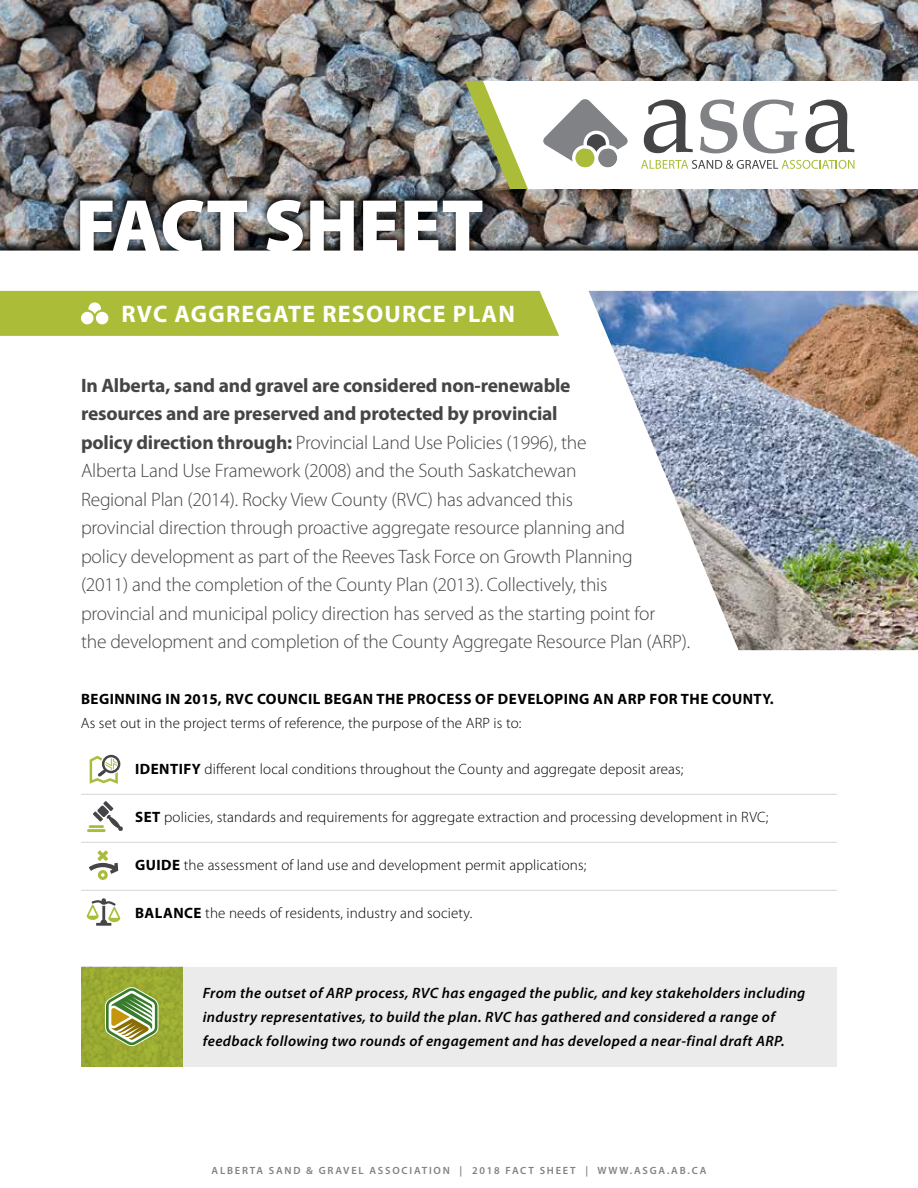
<style>
.page{position:relative;width:918px;height:1188px;background:#fff}
.page>*{position:absolute;margin:0;border:0;box-sizing:border-box;transform-origin:0 0}
.t1{font:700 24px "Myriad Pro";letter-spacing:.05em;color:#fff}
.t2{font:300 19.5px/28.5px "Myriad Pro";letter-spacing:-.01em;color:#454548}
.t3{font:300 15px "Myriad Pro";letter-spacing:.01em;color:#000}
.t4{font:italic 600 15px/24px "Myriad Pro";letter-spacing:.025em;color:#000}
.t5{font:700 15px "Myriad Pro";letter-spacing:.03em;color:#000}
.t6{font:600 10.5px "Myriad Pro";letter-spacing:.17em;color:#808285}
.s1{font-weight:700}
</style>
<div class="page">
<img style="left:0;top:0;width:918px;height:190px">
<div style="left:0;top:190px;width:918px;height:142px;background:#000;opacity:.8"></div>
<img style="left:0;top:200px;width:918px;height:64px">
<div style="left:0;top:264px;width:918px;height:924px;background:#fff"></div>
<svg style="left:465px;top:81px;width:18px;height:108px;background:#a1ad98"></svg>
<svg style="left:483px;top:81px;width:435px;height:108px"></svg>
<svg style="left:542px;top:99px;width:86px;height:72px"></svg>
<svg style="left:644px;top:100px;width:49px;height:53px"></svg>
<svg style="left:700px;top:99px;width:37px;height:54px"></svg>
<svg style="left:743px;top:99px;width:54px;height:54px"></svg>
<svg style="left:805px;top:100px;width:49px;height:53px"></svg>
<svg style="left:641px;top:160px;width:214px;height:9px"></svg>
<div style="left:0;top:291px;width:559px;height:45px;background:#abbd38"></div>
<div style="left:81px;top:312px;width:13px;height:12px;background:#fff;border-radius:50%"></div>
<div style="left:96px;top:312px;width:12px;height:12px;background:#fff;border-radius:50%"></div>
<div style="left:183px;top:967px;width:654px;height:99px;background:#ecebeb"></div>
<img style="left:81px;top:967px;width:102px;height:99px">
<svg style="left:105px;top:987px;width:54px;height:59px"></svg>
<hr style="left:81px;top:794px;width:756px;height:1px;background:#d6d5d5">
<hr style="left:81px;top:842px;width:756px;height:1px;background:#d6d5d5">
<hr style="left:81px;top:890px;width:756px;height:1px;background:#d6d5d5">
<svg style="left:90px;top:755px;width:30px;height:29px"></svg>
<svg style="left:93px;top:801px;width:30px;height:30px"></svg>
<hr style="left:89px;top:825px;width:15px;height:3px;background:#abbd38">
<hr style="left:87px;top:829px;width:19px;height:3px;background:#abbd38">
<svg style="left:87px;top:898px;width:33px;height:28px"></svg>
<svg style="left:89px;top:850px;width:29px;height:30px"></svg>
<img style="left:589px;top:291px;width:329px;height:359px">
<p class="t1" style="left:122px;top:299px;width:395px">RVC AGGREGATE RESOURCE PLAN</p>
<p class="t2" style="left:81px;top:371px;width:611px"><span class="s1">In Alberta, sand and gravel are considered non-renewable<br>resources and are preserved and protected by provincial<br>policy direction through:</span> Provincial Land Use Policies (1996), the<br>Alberta Land Use Framework (2008) and the South Saskatchewan<br>Regional Plan (2014). Rocky View County (RVC) has advanced this<br>provincial direction through proactive aggregate resource planning and<br>policy development as part of the Reeves Task Force on Growth Planning<br>(2011) and the completion of the County Plan (2013). Collectively, this<br>provincial and municipal policy direction has served as the starting point for<br>the development and completion of the County Aggregate Resource Plan (ARP).</p>
<p class="t5" style="left:81px;top:689px;width:694px">BEGINNING IN 2015, RVC COUNCIL BEGAN THE PROCESS OF DEVELOPING AN ARP FOR THE COUNTY.</p>
<p class="t3" style="left:81px;top:715px;width:442px">As set out in the project terms of reference, the purpose of the ARP is to:</p>
<p class="t3" style="left:135px;top:760px;width:550px"><span class="s1">IDENTIFY</span> different local conditions throughout the County and aggregate deposit areas;</p>
<p class="t3" style="left:135px;top:808px;width:635px"><span class="s1">SET</span> policies, standards and requirements for aggregate extraction and processing development in RVC;</p>
<p class="t3" style="left:135px;top:856px;width:453px"><span class="s1">GUIDE</span> the assessment of land use and development permit applications;</p>
<p class="t3" style="left:135px;top:904px;width:339px"><span class="s1">BALANCE</span> the needs of residents, industry and society.</p>
<p class="t4" style="left:203px;top:981px;width:604px">From the outset of ARP process, RVC has engaged the public, and key stakeholders including industry representatives, to build the plan. RVC has gathered and considered a range of feedback following two rounds of engagement and has developed a near-final draft ARP.</p>
<p class="t6" style="left:212px;top:1164px;width:496px">ALBERTA SAND &amp; GRAVEL ASSOCIATION | 2018 FACT SHEET | WWW.ASGA.AB.CA</p>
</div>
